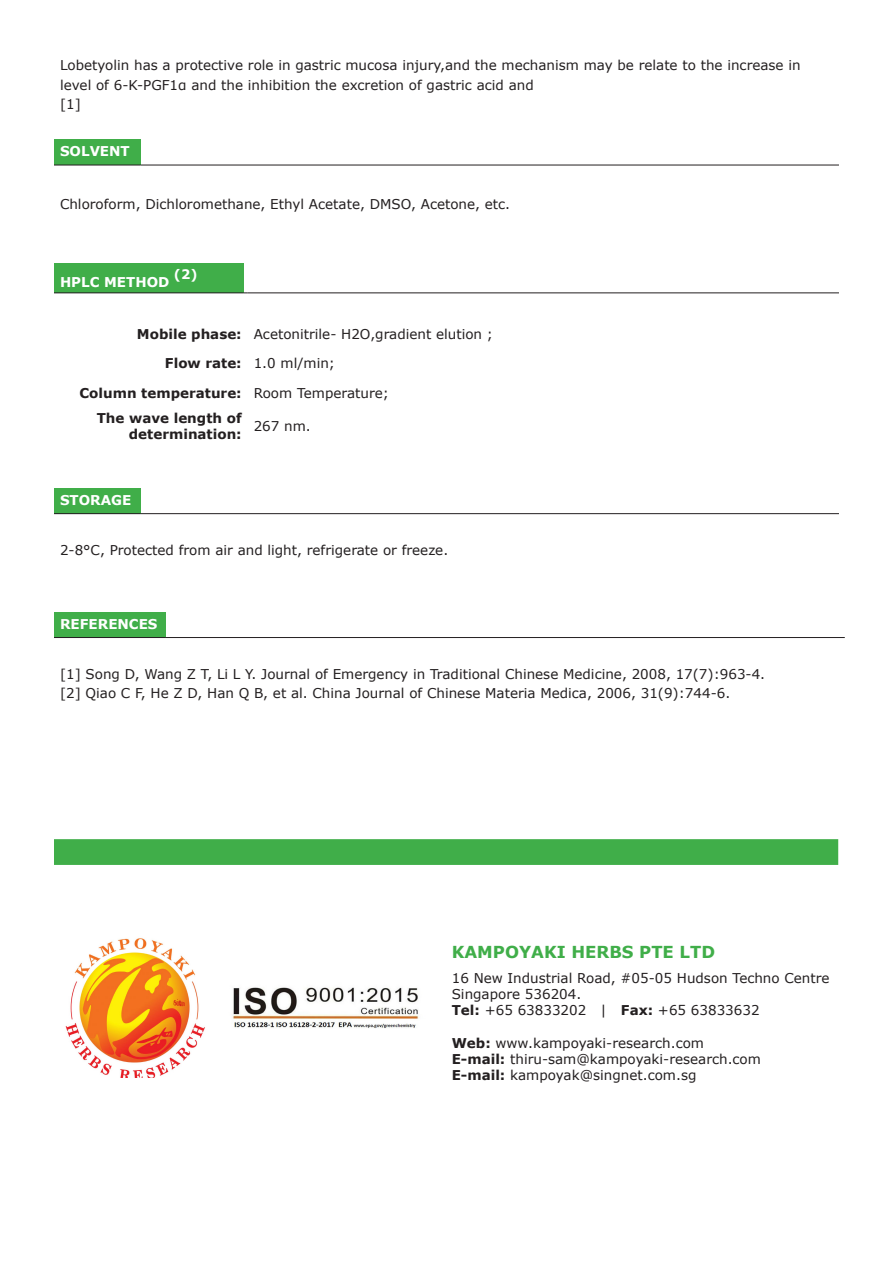
<style>
.page{position:relative;width:893px;height:1263px;background:#fff}
.page>*{position:absolute;margin:0;border:0;box-sizing:border-box;transform-origin:0 0}
.t1{font:700 16.5px "Verdana";color:#40ae49}
.t2{font:13.5px/19.2px "Verdana";color:#231f20}
.t3{font:700 13.5px/16.2px "Verdana";color:#231f20;text-align:right}
.t4{font:700 13.5px "Verdana";color:#fff}
.t5{font:700 13.05px "Verdana";color:#fff}
.s1{font-weight:700}
</style>
<div class="page">
<div style="left:54px;top:140px;width:86px;height:25px;background:#40ae49"></div>
<hr style="left:54px;top:165px;width:86px;height:1px;background:#231f20">
<hr style="left:140px;top:165px;width:699px;height:1px;background:#231f20">
<div style="left:54px;top:264px;width:189px;height:29px;background:#40ae49"></div>
<hr style="left:54px;top:293px;width:189px;height:1px;background:#231f20">
<hr style="left:248px;top:293px;width:591px;height:1px;background:#231f20">
<div style="left:54px;top:489px;width:86px;height:25px;background:#40ae49"></div>
<hr style="left:54px;top:513px;width:86px;height:1px;background:#231f20">
<hr style="left:140px;top:513px;width:699px;height:1px;background:#231f20">
<div style="left:54px;top:612px;width:112px;height:25px;background:#40ae49"></div>
<hr style="left:54px;top:637px;width:112px;height:1px;background:#231f20">
<hr style="left:166px;top:637px;width:679px;height:1px;background:#231f20">
<svg style="left:54px;top:839px;width:784px;height:26px;background:#41ae4a"></svg>
<img style="left:65px;top:938px;width:140px;height:139px">
<img style="left:232px;top:987px;width:187px;height:41px">
<p class="t2" style="left:60px;top:56px;width:742px">Lobetyolin has a protective role in gastric mucosa injury,and the mechanism may be relate to the increase in level of 6-K-PGF1α and the inhibition the excretion of gastric acid and</p>
<p class="t2" style="left:60px;top:94px;width:22px">[1]</p>
<p class="t4" style="left:60px;top:143px;width:71px">SOLVENT</p>
<p class="t2" style="left:60px;top:194px;width:452px">Chloroform, Dichloromethane, Ethyl Acetate, DMSO, Acetone, etc.</p>
<p class="t4" style="left:60px;top:273px;width:111px">HPLC METHOD</p>
<p class="t5" style="left:174px;top:266px;width:25px">(2)</p>
<p class="t3" style="left:137px;top:326px;width:106px">Mobile phase:</p>
<p class="t2" style="left:254px;top:324px;width:241px">Acetonitrile- H2O,gradient elution ;</p>
<p class="t3" style="left:165px;top:356px;width:78px">Flow rate:</p>
<p class="t2" style="left:254px;top:354px;width:83px">1.0 ml/min;</p>
<p class="t3" style="left:80px;top:385px;width:164px">Column temperature:</p>
<p class="t2" style="left:254px;top:383px;width:137px">Room Temperature;</p>
<p class="t3" style="left:97px;top:410px;width:146px">The wave length of determination:</p>
<p class="t2" style="left:254px;top:417px;width:59px">267 nm.</p>
<p class="t4" style="left:60px;top:491px;width:73px">STORAGE</p>
<p class="t2" style="left:60px;top:541px;width:390px">2-8°C, Protected from air and light, refrigerate or freeze.</p>
<p class="t4" style="left:60px;top:615px;width:99px">REFERENCES</p>
<p class="t2" style="left:60px;top:665px;width:707px">[1] Song D, Wang Z T, Li L Y. Journal of Emergency in Traditional Chinese Medicine, 2008, 17(7):963-4.</p>
<p class="t2" style="left:60px;top:684px;width:672px">[2] Qiao C F, He Z D, Han Q B, et al. China Journal of Chinese Materia Medica, 2006, 31(9):744-6.</p>
<p class="t1" style="left:452px;top:941px;width:265px">KAMPOYAKI HERBS PTE LTD</p>
<p class="t2" style="left:452px;top:968px;width:379px">16 New Industrial Road, #05-05 Hudson Techno Centre</p>
<p class="t2" style="left:452px;top:985px;width:131px">Singapore 536204.</p>
<p class="t2" style="left:452px;top:1001px;width:309px"><span class="s1">Tel:</span> +65 63833202 | <span class="s1">Fax:</span> +65 63833632</p>
<p class="t2" style="left:452px;top:1033px;width:254px"><span class="s1">Web:</span> www.kampoyaki-research.com</p>
<p class="t2" style="left:452px;top:1049px;width:311px"><span class="s1">E-mail:</span> thiru-sam@kampoyaki-research.com</p>
<p class="t2" style="left:452px;top:1066px;width:246px"><span class="s1">E-mail:</span> kampoyak@singnet.com.sg</p>
</div>
